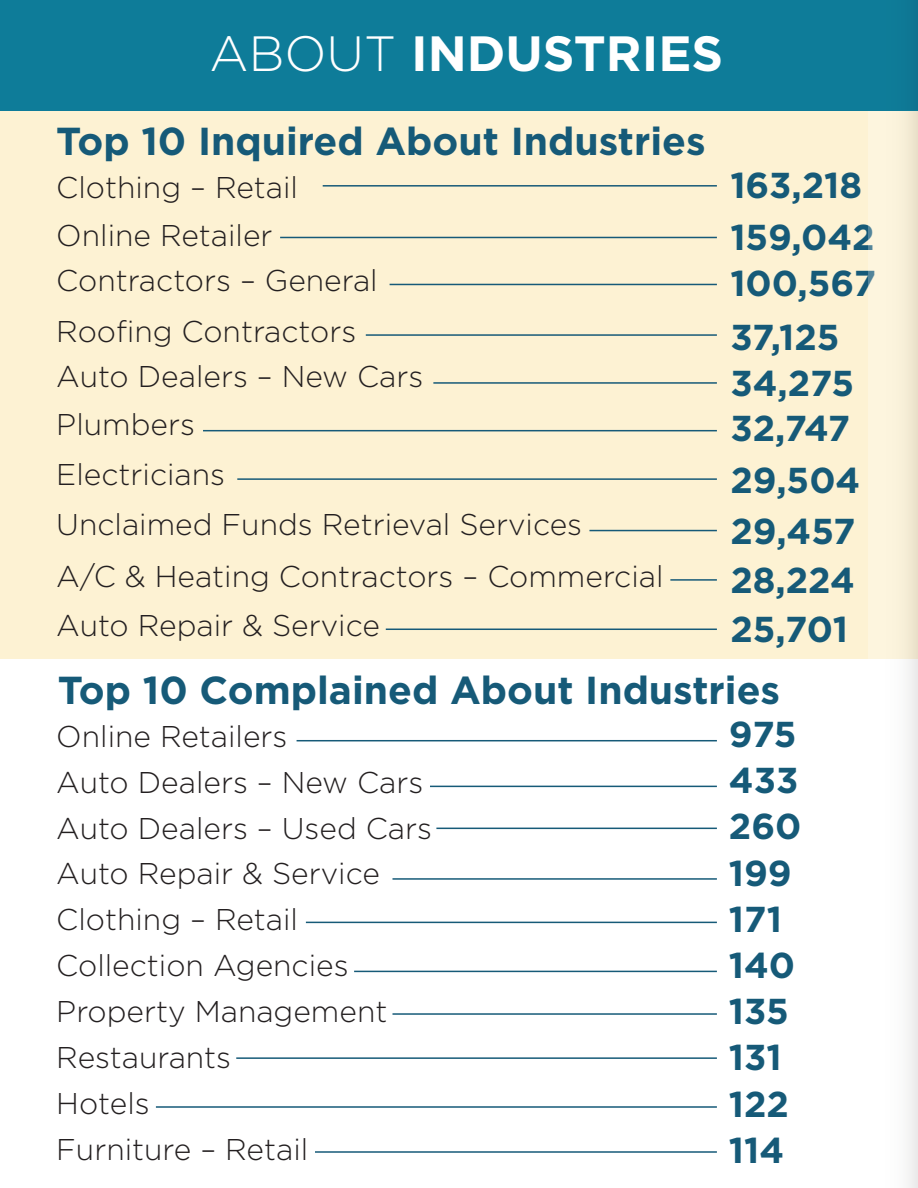
<style>
.page{position:relative;width:918px;height:1188px;background:#fff}
.page>*{position:absolute;margin:0;border:0;box-sizing:border-box;transform-origin:0 0}
.t1{font:700 49.5px "Gotham";color:#fff}
.t2{font:700 39px "Gotham";color:#165a78}
.t3{font:700 36px/46.2px "Gotham";color:#165a78}
.t4{font:300 30px/45.9px "Gotham";color:#231f20}
.s1{font-weight:300}
</style>
<div class="page">
<div style="left:0;top:99px;width:918px;height:560px;background:#fdf2d3"></div>
<div style="left:0;top:0;width:918px;height:111px;background:#0e7c99"></div>
<hr style="left:323px;top:185px;width:394px;height:2px;background:#165a78">
<hr style="left:280px;top:237px;width:437px;height:1px;background:#165a78">
<hr style="left:237px;top:478px;width:480px;height:2px;background:#165a78">
<hr style="left:203px;top:430px;width:514px;height:1px;background:#165a78">
<hr style="left:390px;top:284px;width:327px;height:1px;background:#165a78">
<hr style="left:433px;top:382px;width:284px;height:2px;background:#165a78">
<hr style="left:589px;top:530px;width:128px;height:1px;background:#165a78">
<hr style="left:670px;top:579px;width:47px;height:2px;background:#165a78">
<hr style="left:366px;top:334px;width:351px;height:2px;background:#165a78">
<hr style="left:386px;top:629px;width:331px;height:1px;background:#165a78">
<hr style="left:315px;top:1151px;width:402px;height:2px;background:#165a78">
<hr style="left:354px;top:971px;width:363px;height:1px;background:#165a78">
<hr style="left:306px;top:922px;width:411px;height:1px;background:#165a78">
<hr style="left:392px;top:1013px;width:325px;height:2px;background:#165a78">
<hr style="left:392px;top:878px;width:325px;height:2px;background:#165a78">
<hr style="left:436px;top:828px;width:281px;height:1px;background:#165a78">
<hr style="left:430px;top:786px;width:287px;height:1px;background:#165a78">
<hr style="left:297px;top:740px;width:420px;height:1px;background:#165a78">
<hr style="left:236px;top:1057px;width:481px;height:2px;background:#165a78">
<hr style="left:156px;top:1106px;width:561px;height:2px;background:#165a78">
<svg style="left:868px;top:111px;width:50px;height:1076px"></svg>
<p class="t1" style="left:210px;top:25px;width:515px"><span class="s1">ABOUT</span> INDUSTRIES</p>
<p class="t2" style="left:56px;top:119px;width:651px">Top 10 Inquired About Industries</p>
<p class="t4" style="left:56px;top:163px;width:243px;line-height:48.8px">Clothing – Retail<br>Online Retailer</p>
<p class="t4" style="left:56px;top:255px;width:323px;line-height:50.7px">Contractors – General<br>Roofing Contractors</p>
<p class="t4" style="left:56px;top:352px;width:527px;line-height:49.3px">Auto Dealers – New Cars<br>Plumbers<br>Electricians<br>Unclaimed Funds Retrieval Services</p>
<p class="t4" style="left:56px;top:552px;width:609px;line-height:48.9px">A/C &amp; Heating Contractors – Commercial<br>Auto Repair &amp; Service</p>
<p class="t3" style="left:730px;top:158px;width:146px;line-height:52.5px">163,218<br>159,042</p>
<p class="t3" style="left:730px;top:256px;width:147px;line-height:53.6px">100,567<br>37,125</p>
<p class="t3" style="left:730px;top:360px;width:125px;line-height:45px">34,275<br>32,747</p>
<p class="t3" style="left:730px;top:455px;width:131px;line-height:49.8px">29,504<br>29,457<br>28,224<br>25,701</p>
<p class="t2" style="left:58px;top:668px;width:724px">Top 10 Complained About Industries</p>
<p class="t4" style="left:56px;top:713px;width:233px">Online Retailers</p>
<p class="t3" style="left:729px;top:711px;width:69px">975</p>
<p class="t4" style="left:56px;top:759px;width:369px">Auto Dealers – New Cars</p>
<p class="t3" style="left:729px;top:757px;width:71px">433</p>
<p class="t4" style="left:56px;top:805px;width:377px">Auto Dealers – Used Cars</p>
<p class="t3" style="left:729px;top:803px;width:74px">260</p>
<p class="t4" style="left:56px;top:851px;width:325px">Auto Repair &amp; Service</p>
<p class="t4" style="left:56px;top:897px;width:333px">Clothing – Retail<br>Collection Agencies<br>Property Management<br>Restaurants<br>Hotels<br>Furniture – Retail</p>
<p class="t3" style="left:729px;top:849px;width:64px">199</p>
<p class="t3" style="left:729px;top:895px;width:68px">171<br>140<br>135<br>131<br>122<br>114</p>
</div>
